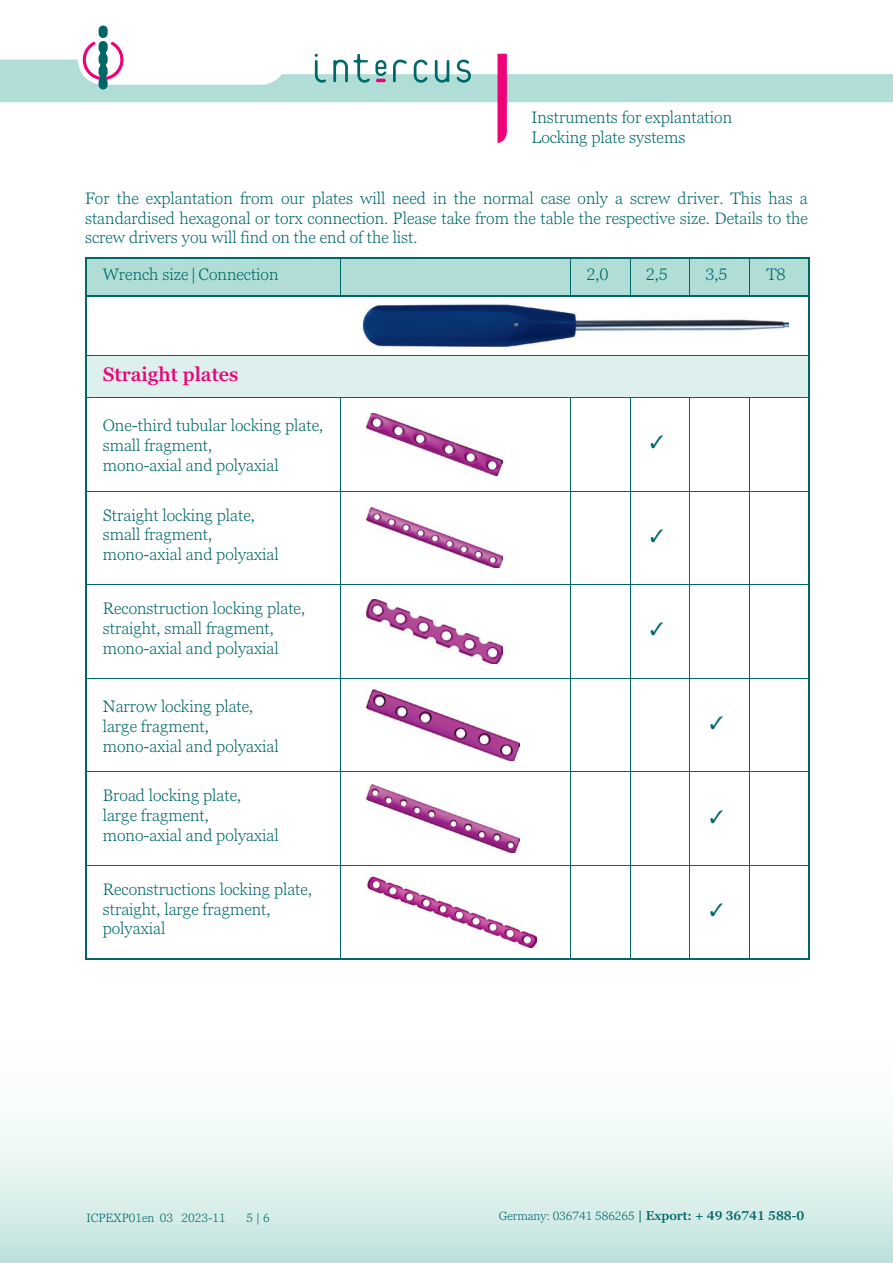
<style>
.page{position:relative;width:893px;height:1263px;background:#fff}
.page>*{position:absolute;margin:0;border:0;box-sizing:border-box;transform-origin:0 0}
.t1{font:600 19.5px "Georgia Pro";color:#ed0277}
.t2{font:300 16.5px/19.8px "Georgia Pro";color:#006769}
.t3{font:600 12.75px "Georgia Pro";color:#006769}
.t4{font:300 12px "Georgia Pro";color:#006769}
.s1{font-weight:300;font-size:12px}
</style>
<div class="page">
<div style="left:0;top:1003px;width:893px;height:260px;background:linear-gradient(to bottom,#fff,#cae8e2)"></div>
<svg style="left:0;top:26px;width:893px;height:117px"></svg>
<div style="left:87px;top:259px;width:721px;height:36px;background:#b0ded6"></div>
<div style="left:87px;top:356px;width:721px;height:41px;background:#ddf0ed"></div>
<hr style="left:85px;top:296px;width:2px;height:59px;background:#006769">
<hr style="left:808px;top:296px;width:1px;height:59px;background:#006769">
<hr style="left:85px;top:355px;width:2px;height:43px;background:#006769">
<hr style="left:808px;top:355px;width:1px;height:43px;background:#006769">
<hr style="left:85px;top:398px;width:2px;height:93px;background:#006769">
<hr style="left:808px;top:398px;width:1px;height:93px;background:#006769">
<hr style="left:85px;top:491px;width:2px;height:94px;background:#006769">
<hr style="left:808px;top:491px;width:1px;height:94px;background:#006769">
<hr style="left:85px;top:585px;width:2px;height:93px;background:#006769">
<hr style="left:808px;top:585px;width:1px;height:93px;background:#006769">
<hr style="left:85px;top:678px;width:2px;height:94px;background:#006769">
<hr style="left:808px;top:678px;width:1px;height:94px;background:#006769">
<hr style="left:85px;top:772px;width:2px;height:93px;background:#006769">
<hr style="left:808px;top:772px;width:1px;height:93px;background:#006769">
<hr style="left:85px;top:865px;width:2px;height:93px;background:#006769">
<hr style="left:808px;top:865px;width:1px;height:93px;background:#006769">
<hr style="left:341px;top:259px;width:1px;height:36px;background:#006769">
<hr style="left:570px;top:259px;width:1px;height:36px;background:#006769">
<hr style="left:630px;top:259px;width:1px;height:36px;background:#006769">
<hr style="left:689px;top:259px;width:1px;height:36px;background:#006769">
<hr style="left:749px;top:259px;width:1px;height:36px;background:#006769">
<hr style="left:87px;top:584px;width:254px;height:1px;background:#006769">
<hr style="left:341px;top:584px;width:230px;height:1px;background:#006769">
<hr style="left:571px;top:584px;width:59px;height:1px;background:#006769">
<hr style="left:630px;top:584px;width:60px;height:1px;background:#006769">
<hr style="left:690px;top:584px;width:59px;height:1px;background:#006769">
<hr style="left:749px;top:584px;width:59px;height:1px;background:#006769">
<hr style="left:87px;top:865px;width:254px;height:1px;background:#006769">
<hr style="left:341px;top:865px;width:230px;height:1px;background:#006769">
<hr style="left:571px;top:865px;width:59px;height:1px;background:#006769">
<hr style="left:630px;top:865px;width:60px;height:1px;background:#006769">
<hr style="left:690px;top:865px;width:59px;height:1px;background:#006769">
<hr style="left:749px;top:865px;width:59px;height:1px;background:#006769">
<hr style="left:341px;top:398px;width:1px;height:93px;background:#006769">
<hr style="left:570px;top:398px;width:1px;height:93px;background:#006769">
<hr style="left:630px;top:398px;width:1px;height:93px;background:#006769">
<hr style="left:689px;top:398px;width:1px;height:93px;background:#006769">
<hr style="left:749px;top:398px;width:1px;height:93px;background:#006769">
<hr style="left:87px;top:491px;width:254px;height:1px;background:#006769">
<hr style="left:341px;top:491px;width:230px;height:1px;background:#006769">
<hr style="left:341px;top:491px;width:1px;height:93px;background:#006769">
<hr style="left:571px;top:491px;width:59px;height:1px;background:#006769">
<hr style="left:570px;top:491px;width:1px;height:93px;background:#006769">
<hr style="left:630px;top:491px;width:60px;height:1px;background:#006769">
<hr style="left:630px;top:491px;width:1px;height:93px;background:#006769">
<hr style="left:690px;top:491px;width:59px;height:1px;background:#006769">
<hr style="left:689px;top:491px;width:1px;height:93px;background:#006769">
<hr style="left:749px;top:491px;width:59px;height:1px;background:#006769">
<hr style="left:749px;top:491px;width:1px;height:93px;background:#006769">
<hr style="left:341px;top:585px;width:1px;height:93px;background:#006769">
<hr style="left:570px;top:585px;width:1px;height:93px;background:#006769">
<hr style="left:630px;top:585px;width:1px;height:93px;background:#006769">
<hr style="left:689px;top:585px;width:1px;height:93px;background:#006769">
<hr style="left:749px;top:585px;width:1px;height:93px;background:#006769">
<hr style="left:341px;top:678px;width:1px;height:94px;background:#006769">
<hr style="left:570px;top:678px;width:1px;height:94px;background:#006769">
<hr style="left:630px;top:678px;width:1px;height:94px;background:#006769">
<hr style="left:689px;top:678px;width:1px;height:94px;background:#006769">
<hr style="left:749px;top:678px;width:1px;height:94px;background:#006769">
<hr style="left:87px;top:772px;width:254px;height:1px;background:#006769">
<hr style="left:341px;top:772px;width:230px;height:1px;background:#006769">
<hr style="left:341px;top:772px;width:1px;height:93px;background:#006769">
<hr style="left:571px;top:772px;width:59px;height:1px;background:#006769">
<hr style="left:570px;top:772px;width:1px;height:93px;background:#006769">
<hr style="left:630px;top:772px;width:60px;height:1px;background:#006769">
<hr style="left:630px;top:772px;width:1px;height:93px;background:#006769">
<hr style="left:690px;top:772px;width:59px;height:1px;background:#006769">
<hr style="left:689px;top:772px;width:1px;height:93px;background:#006769">
<hr style="left:749px;top:772px;width:59px;height:1px;background:#006769">
<hr style="left:749px;top:772px;width:1px;height:93px;background:#006769">
<hr style="left:341px;top:865px;width:1px;height:93px;background:#006769">
<hr style="left:570px;top:865px;width:1px;height:93px;background:#006769">
<hr style="left:630px;top:865px;width:1px;height:93px;background:#006769">
<hr style="left:689px;top:865px;width:1px;height:93px;background:#006769">
<hr style="left:749px;top:865px;width:1px;height:93px;background:#006769">
<hr style="left:85px;top:257px;width:256px;height:2px;background:#006769">
<hr style="left:85px;top:259px;width:2px;height:36px;background:#006769">
<hr style="left:341px;top:257px;width:230px;height:2px;background:#006769">
<hr style="left:571px;top:257px;width:59px;height:2px;background:#006769">
<hr style="left:630px;top:257px;width:60px;height:2px;background:#006769">
<hr style="left:690px;top:257px;width:59px;height:2px;background:#006769">
<hr style="left:749px;top:257px;width:60px;height:2px;background:#006769">
<hr style="left:808px;top:259px;width:1px;height:36px;background:#006769">
<hr style="left:85px;top:295px;width:256px;height:1px;background:#006769">
<hr style="left:341px;top:295px;width:230px;height:1px;background:#006769">
<hr style="left:571px;top:295px;width:59px;height:1px;background:#006769">
<hr style="left:630px;top:295px;width:60px;height:1px;background:#006769">
<hr style="left:690px;top:295px;width:59px;height:1px;background:#006769">
<hr style="left:749px;top:295px;width:60px;height:1px;background:#006769">
<hr style="left:85px;top:958px;width:256px;height:2px;background:#006769">
<hr style="left:341px;top:958px;width:230px;height:2px;background:#006769">
<hr style="left:571px;top:958px;width:59px;height:2px;background:#006769">
<hr style="left:630px;top:958px;width:60px;height:2px;background:#006769">
<hr style="left:690px;top:958px;width:59px;height:2px;background:#006769">
<hr style="left:749px;top:958px;width:60px;height:2px;background:#006769">
<hr style="left:87px;top:355px;width:254px;height:1px;background:#006769">
<hr style="left:341px;top:355px;width:230px;height:1px;background:#006769">
<hr style="left:571px;top:355px;width:59px;height:1px;background:#006769">
<hr style="left:630px;top:355px;width:60px;height:1px;background:#006769">
<hr style="left:690px;top:355px;width:59px;height:1px;background:#006769">
<hr style="left:749px;top:355px;width:59px;height:1px;background:#006769">
<hr style="left:87px;top:678px;width:254px;height:1px;background:#006769">
<hr style="left:341px;top:678px;width:230px;height:1px;background:#006769">
<hr style="left:571px;top:678px;width:59px;height:1px;background:#006769">
<hr style="left:630px;top:678px;width:60px;height:1px;background:#006769">
<hr style="left:690px;top:678px;width:59px;height:1px;background:#006769">
<hr style="left:749px;top:678px;width:59px;height:1px;background:#006769">
<hr style="left:87px;top:397px;width:254px;height:1px;background:#006769">
<hr style="left:341px;top:397px;width:230px;height:1px;background:#006769">
<hr style="left:571px;top:397px;width:59px;height:1px;background:#006769">
<hr style="left:630px;top:397px;width:60px;height:1px;background:#006769">
<hr style="left:690px;top:397px;width:59px;height:1px;background:#006769">
<hr style="left:749px;top:397px;width:59px;height:1px;background:#006769">
<img style="left:366px;top:413px;width:136px;height:63px">
<img style="left:366px;top:508px;width:136px;height:60px">
<img style="left:366px;top:599px;width:136px;height:65px">
<img style="left:366px;top:689px;width:153px;height:72px">
<img style="left:366px;top:784px;width:153px;height:69px">
<img style="left:366px;top:877px;width:170px;height:70px">
<img style="left:363px;top:304px;width:425px;height:43px">
<p class="t2" style="left:531px;top:108px;width:202px">Instruments for explantation<br>Locking plate systems</p>
<p class="t2" style="left:85px;top:189px;width:724px;text-align:justify">For the explantation from our plates will need in the normal case only a screw driver. This has a standardised hexagonal or torx connection. Please take from the table the respective size. Details to the screw drivers you will find on the end of the list.</p>
<p class="t2" style="left:103px;top:265px;width:177px">Wrench size | Connection</p>
<p class="t2" style="left:586px;top:265px;width:24px">2,0</p>
<p class="t2" style="left:646px;top:265px;width:24px">2,5</p>
<p class="t2" style="left:705px;top:265px;width:24px">3,5</p>
<p class="t2" style="left:766px;top:265px;width:21px">T8</p>
<p class="t1" style="left:103px;top:363px;width:137px">Straight plates</p>
<p class="t2" style="left:103px;top:416px;width:222px">One-third tubular locking plate, small fragment,<br>mono-axial and polyaxial</p>
<p class="t2" style="left:103px;top:506px;width:177px">Straight locking plate, small fragment, mono-axial and polyaxial</p>
<p class="t2" style="left:103px;top:599px;width:204px">Reconstruction locking plate, straight, small fragment, mono-axial and polyaxial</p>
<p class="t2" style="left:103px;top:697px;width:177px">Narrow locking plate, large fragment, mono-axial and polyaxial</p>
<p class="t2" style="left:103px;top:786px;width:177px">Broad locking plate, large fragment, mono-axial and polyaxial</p>
<p class="t2" style="left:103px;top:880px;width:211px">Reconstructions locking plate, straight, large fragment, polyaxial</p>
<p class="t4" style="left:86px;top:1211px;width:141px">ICPEXP01en 03 2023-11</p>
<p class="t4" style="left:246px;top:1211px;width:25px">5 | 6</p>
<p class="t3" style="left:499px;top:1208px;width:307px"><span class="s1">Germany: 036741 586265</span> | Export: + 49 36741 588-0</p>
</div>
